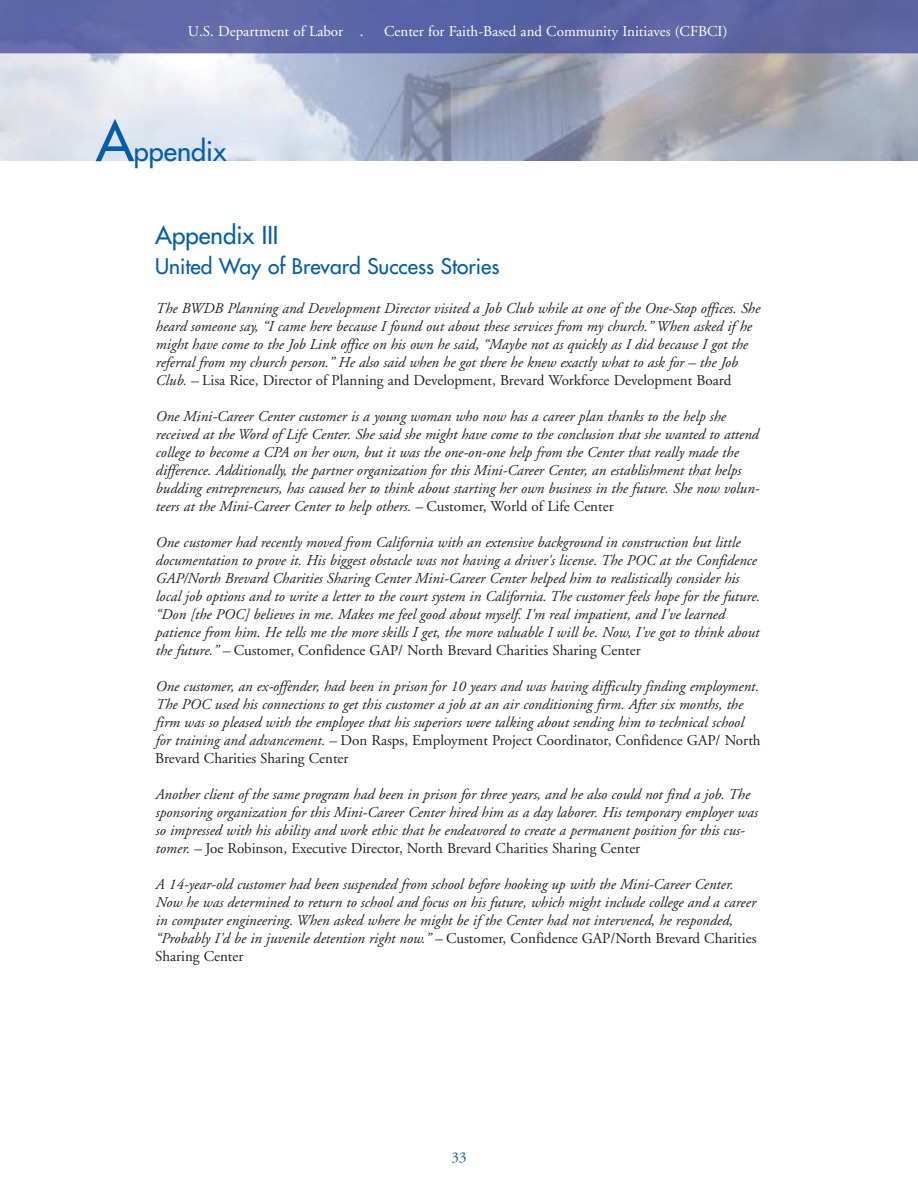
<style>
.page{position:relative;width:918px;height:1188px;background:#fff}
.page>*{position:absolute;margin:0;border:0;box-sizing:border-box;transform-origin:0 0}
.t1{font:27px "Futura";color:#005ead}
.t2{font:24px "Futura";color:#005ead}
.t3{font:21px "Futura";color:#005ead}
.t4{font:italic 15px/18px "Adobe Garamond";color:#231f20}
.t5{font:15px "Adobe Garamond";color:#fff}
.t6{font:15px "Adobe Garamond";color:#005ead}
.s1{font-size:54px}
.s2{font-style:normal}
</style>
<div class="page">
<img style="left:0;top:0;width:918px;height:160px">
<p class="t5" style="left:188px;top:25px;width:177px">U.S. Department of Labor .</p>
<p class="t5" style="left:384px;top:25px;width:345px">Center for Faith-Based and Community Initiaves (CFBCI)</p>
<h1 class="t1" style="left:96px;top:137px;width:132px"><span class="s1">A</span>ppendix</h1>
<h2 class="t2" style="left:155px;top:223px;width:125px">Appendix III</h2>
<h3 class="t3" style="left:155px;top:255px;width:346px">United Way of Brevard Success Stories</h3>
<p class="t4" style="left:155px;top:301px;width:606px">The BWDB Planning and Development Director visited a Job Club while at one of the One-Stop offices. She heard someone say, “I came here because I found out about these services from my church.” When asked if he might have come to the Job Link office on his own he said, “Maybe not as quickly as I did because I got the referral from my church person.” He also said when he got there he knew exactly what to ask for – the Job Club. – <span class="s2">Lisa Rice, Director of Planning and Development, Brevard Workforce Development Board</span></p>
<p class="t4" style="left:155px;top:409px;width:606px">One Mini-Career Center customer is a young woman who now has a career plan thanks to the help she received at the Word of Life Center. She said she might have come to the conclusion that she wanted to attend college to become a CPA on her own, but it was the one-on-one help from the Center that really made the difference. Additionally, the partner organization for this Mini-Career Center, an establishment that helps budding entrepreneurs, has caused her to think about starting her own business in the future. She now volun&shy;teers at the Mini-Career Center to help others. – <span class="s2">Customer, World of Life Center</span></p>
<p class="t4" style="left:155px;top:535px;width:606px">One customer had recently moved from California with an extensive background in construction but little documentation to prove it. His biggest obstacle was not having a driver's license. The POC at the Confidence GAP/North Brevard Charities Sharing Center Mini-Career Center helped him to realistically consider his local job options and to write a letter to the court system in California. The customer feels hope for the future. “Don [the POC] believes in me. Makes me feel good about myself. I'm real impatient, and I've learned patience from him. He tells me the more skills I get, the more valuable I will be. Now, I've got to think about the future.” – <span class="s2">Customer, Confidence GAP/ North Brevard Charities Sharing Center</span></p>
<p class="t4" style="left:155px;top:679px;width:607px">One customer, an ex-offender, had been in prison for 10 years and was having difficulty finding employment.<br>The POC used his connections to get this customer a job at an air conditioning firm. After six months, the firm was so pleased with the employee that his superiors were talking about sending him to technical school for training and advancement. – <span class="s2">Don Rasps, Employment Project Coordinator, Confidence GAP/ North Brevard Charities Sharing Center</span></p>
<p class="t4" style="left:155px;top:787px;width:604px">Another client of the same program had been in prison for three years, and he also could not find a job. The sponsoring organization for this Mini-Career Center hired him as a day laborer. His temporary employer was so impressed with his ability and work ethic that he endeavored to create a permanent position for this cus&shy;tomer. – <span class="s2">Joe Robinson, Executive Director, North Brevard Charities Sharing Center</span></p>
<p class="t4" style="left:155px;top:877px;width:603px">A 14-year-old customer had been suspended from school before hooking up with the Mini-Career Center.<br>Now he was determined to return to school and focus on his future, which might include college and a career in computer engineering. When asked where he might be if the Center had not intervened, he responded, “Probably I'd be in juvenile detention right now.” – <span class="s2">Customer, Confidence GAP/North Brevard Charities Sharing Center</span></p>
<p class="t6" style="left:452px;top:1151px;width:16px">33</p>
</div>
